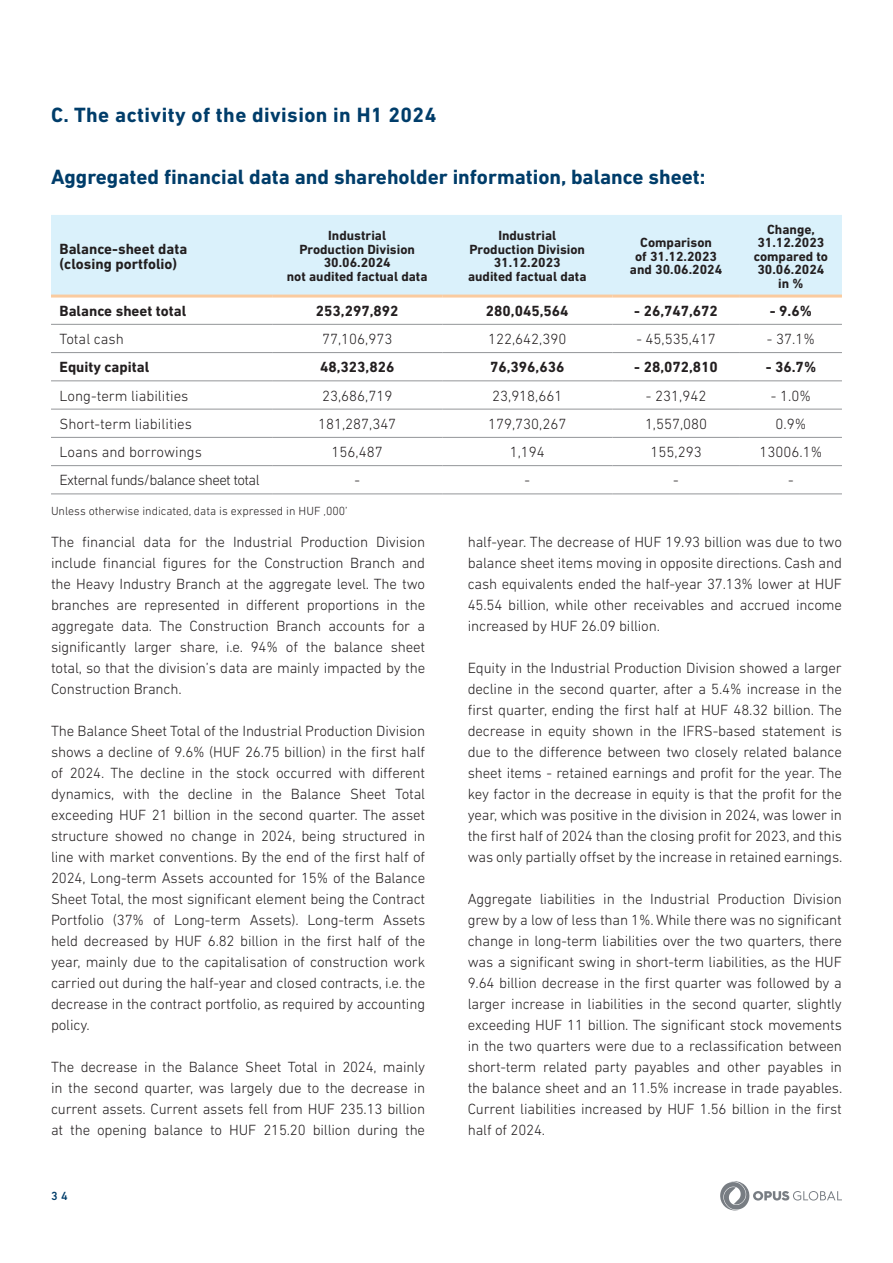
<style>
.page{position:relative;width:893px;height:1263px;background:#fff}
.page>*{position:absolute;margin:0;border:0;box-sizing:border-box;transform-origin:0 0}
.t1{font:700 21px "DIN Next LT Pro";color:#003d6a}
.t2{font:700 21px "DIN Next LT Pro";letter-spacing:.02em;color:#003d6a}
.t3{font:300 15px/21px "DIN Next LT Pro";letter-spacing:-.01em;color:#231f20;text-align:justify}
.t4{font:700 15px/15px "DIN Next LT Pro";color:#231f20}
.t5{font:300 15px "DIN Next LT Pro";letter-spacing:-.04em;color:#231f20}
.t6{font:700 13.5px/13.5px "DIN Next LT Pro";color:#231f20;text-align:center}
.t7{font:300 12px "DIN Next LT Pro";color:#231f20}
.t8{font:500 12px "DIN Next LT Pro";color:#003d6a}
</style>
<div class="page">
<svg style="left:720px;top:1181px;width:122px;height:29px"></svg>
<div style="left:51px;top:215px;width:791px;height:80px;background:#daf1fb"></div>
<hr style="left:51px;top:324px;width:221px;height:1px;background:#939598">
<hr style="left:272px;top:324px;width:170px;height:1px;background:#939598">
<hr style="left:442px;top:324px;width:170px;height:1px;background:#939598">
<hr style="left:612px;top:324px;width:128px;height:1px;background:#939598">
<hr style="left:740px;top:324px;width:102px;height:1px;background:#939598">
<hr style="left:51px;top:352px;width:221px;height:1px;background:#939598">
<hr style="left:272px;top:352px;width:170px;height:1px;background:#939598">
<hr style="left:442px;top:352px;width:170px;height:1px;background:#939598">
<hr style="left:612px;top:352px;width:128px;height:1px;background:#939598">
<hr style="left:740px;top:352px;width:102px;height:1px;background:#939598">
<hr style="left:51px;top:381px;width:221px;height:1px;background:#939598">
<hr style="left:272px;top:381px;width:170px;height:1px;background:#939598">
<hr style="left:442px;top:381px;width:170px;height:1px;background:#939598">
<hr style="left:612px;top:381px;width:128px;height:1px;background:#939598">
<hr style="left:740px;top:381px;width:102px;height:1px;background:#939598">
<hr style="left:51px;top:409px;width:221px;height:1px;background:#939598">
<hr style="left:272px;top:409px;width:170px;height:1px;background:#939598">
<hr style="left:442px;top:409px;width:170px;height:1px;background:#939598">
<hr style="left:612px;top:409px;width:128px;height:1px;background:#939598">
<hr style="left:740px;top:409px;width:102px;height:1px;background:#939598">
<hr style="left:51px;top:437px;width:221px;height:1px;background:#939598">
<hr style="left:272px;top:437px;width:170px;height:1px;background:#939598">
<hr style="left:442px;top:437px;width:170px;height:1px;background:#939598">
<hr style="left:612px;top:437px;width:128px;height:1px;background:#939598">
<hr style="left:740px;top:437px;width:102px;height:1px;background:#939598">
<hr style="left:51px;top:465px;width:221px;height:1px;background:#939598">
<hr style="left:272px;top:465px;width:170px;height:1px;background:#939598">
<hr style="left:442px;top:465px;width:170px;height:1px;background:#939598">
<hr style="left:612px;top:465px;width:128px;height:1px;background:#939598">
<hr style="left:740px;top:465px;width:102px;height:1px;background:#939598">
<hr style="left:51px;top:494px;width:221px;height:1px;background:#939598">
<hr style="left:272px;top:494px;width:170px;height:1px;background:#939598">
<hr style="left:442px;top:494px;width:170px;height:1px;background:#939598">
<hr style="left:612px;top:494px;width:128px;height:1px;background:#939598">
<hr style="left:740px;top:494px;width:102px;height:1px;background:#939598">
<hr style="left:51px;top:295px;width:221px;height:3px;background:#facb9f">
<hr style="left:272px;top:295px;width:170px;height:3px;background:#facb9f">
<hr style="left:442px;top:295px;width:170px;height:3px;background:#facb9f">
<hr style="left:612px;top:295px;width:128px;height:3px;background:#facb9f">
<hr style="left:740px;top:295px;width:102px;height:3px;background:#facb9f">
<p class="t2" style="left:51px;top:103px;width:387px">C. The activity of the division in H1 2024</p>
<p class="t1" style="left:51px;top:164px;width:656px">Aggregated financial data and shareholder information, balance sheet:</p>
<p class="t4" style="left:60px;top:241px;width:129px">Balance-sheet data (closing portfolio)</p>
<p class="t6" style="left:287px;top:229px;width:142px">Industrial<br>Production Division<br>30.06.2024<br>not audited factual data</p>
<p class="t6" style="left:468px;top:229px;width:120px">Industrial<br>Production Division<br>31.12.2023<br>audited factual data</p>
<p class="t6" style="left:630px;top:236px;width:94px">Comparison<br>of 31.12.2023 and 30.06.2024</p>
<p class="t6" style="left:754px;top:222px;width:76px">Change,<br>31.12.2023 compared to<br>30.06.2024 in %</p>
<p class="t4" style="left:60px;top:303px;width:128px">Balance sheet total</p>
<p class="t4" style="left:316px;top:303px;width:84px">253,297,892</p>
<p class="t4" style="left:486px;top:303px;width:84px">280,045,564</p>
<p class="t4" style="left:634px;top:303px;width:85px">- 26,747,672</p>
<p class="t4" style="left:770px;top:303px;width:44px">- 9.6%</p>
<p class="t3" style="left:60px;top:328px;width:66px">Total cash</p>
<p class="t3" style="left:322px;top:328px;width:72px">77,106,973</p>
<p class="t3" style="left:488px;top:328px;width:80px">122,642,390</p>
<p class="t3" style="left:636px;top:328px;width:81px">- 45,535,417</p>
<p class="t3" style="left:767px;top:328px;width:50px">- 37.1%</p>
<p class="t4" style="left:60px;top:360px;width:91px">Equity capital</p>
<p class="t4" style="left:320px;top:360px;width:76px">48,323,826</p>
<p class="t4" style="left:490px;top:360px;width:76px">76,396,636</p>
<p class="t4" style="left:634px;top:360px;width:85px">- 28,072,810</p>
<p class="t4" style="left:766px;top:360px;width:52px">- 36.7%</p>
<p class="t3" style="left:60px;top:385px;width:130px">Long-term liabilities</p>
<p class="t3" style="left:322px;top:385px;width:72px">23,686,719</p>
<p class="t3" style="left:492px;top:385px;width:72px">23,918,661</p>
<p class="t3" style="left:646px;top:385px;width:62px">- 231,942</p>
<p class="t3" style="left:771px;top:385px;width:42px">- 1.0%</p>
<p class="t3" style="left:60px;top:413px;width:134px">Short-term liabilities</p>
<p class="t3" style="left:318px;top:413px;width:80px">181,287,347</p>
<p class="t3" style="left:488px;top:413px;width:80px">179,730,267</p>
<p class="t3" style="left:645px;top:413px;width:64px">1,557,080</p>
<p class="t3" style="left:775px;top:413px;width:32px">0.9%</p>
<p class="t3" style="left:60px;top:441px;width:144px">Loans and borrowings</p>
<p class="t3" style="left:332px;top:441px;width:53px">156,487</p>
<p class="t3" style="left:510px;top:441px;width:37px">1,194</p>
<p class="t3" style="left:651px;top:441px;width:53px">155,293</p>
<p class="t3" style="left:760px;top:441px;width:64px">13006.1%</p>
<p class="t5" style="left:60px;top:472px;width:202px">External funds/balance sheet total</p>
<p class="t3" style="left:354px;top:470px;width:7px">-</p>
<p class="t3" style="left:524px;top:470px;width:7px">-</p>
<p class="t3" style="left:673px;top:470px;width:7px">-</p>
<p class="t3" style="left:788px;top:470px;width:7px">-</p>
<p class="t7" style="left:51px;top:504px;width:298px">Unless otherwise indicated, data is expressed in HUF ‚000’</p>
<p class="t3" style="left:51px;top:531px;width:376px">The financial data for the Industrial Production Division include financial figures for the Construction Branch and the Heavy Industry Branch at the aggregate level. The two branches are represented in different proportions in the aggregate data. The Construction Branch accounts for a significantly larger share, i.e. 94% of the balance sheet total, so that the division’s data are mainly impacted by the Construction Branch.</p>
<p class="t3" style="left:51px;top:720px;width:376px">The Balance Sheet Total of the Industrial Production Division shows a decline of 9.6% (HUF 26.75 billion) in the first half of 2024. The decline in the stock occurred with different dynamics, with the decline in the Balance Sheet Total exceeding HUF 21 billion in the second quarter. The asset structure showed no change in 2024, being structured in line with market conventions. By the end of the first half of 2024, Long-term Assets accounted for 15% of the Balance Sheet Total, the most significant element being the Contract Portfolio (37% of Long-term Assets). Long-term Assets held decreased by HUF 6.82 billion in the first half of the year, mainly due to the capitalisation of construction work carried out during the half-year and closed contracts, i.e. the decrease in the contract portfolio, as required by accounting policy.</p>
<p class="t3" style="left:51px;top:1056px;width:376px">The decrease in the Balance Sheet Total in 2024, mainly in the second quarter, was largely due to the decrease in current assets. Current assets fell from HUF 235.13 billion at the opening balance to HUF 215.20 billion during the</p>
<p class="t8" style="left:51px;top:1189px;width:18px">3 4</p>
<p class="t3" style="left:468px;top:531px;width:376px">half-year. The decrease of HUF 19.93 billion was due to two balance sheet items moving in opposite directions. Cash and cash equivalents ended the half-year 37.13% lower at HUF 45.54 billion, while other receivables and accrued income increased by HUF 26.09 billion.</p>
<p class="t3" style="left:468px;top:657px;width:376px">Equity in the Industrial Production Division showed a larger decline in the second quarter, after a 5.4% increase in the first quarter, ending the first half at HUF 48.32 billion. The decrease in equity shown in the IFRS-based statement is due to the difference between two closely related balance sheet items - retained earnings and profit for the year. The key factor in the decrease in equity is that the profit for the year, which was positive in the division in 2024, was lower in the first half of 2024 than the closing profit for 2023, and this was only partially offset by the increase in retained earnings.</p>
<p class="t3" style="left:468px;top:888px;width:376px">Aggregate liabilities in the Industrial Production Division grew by a low of less than 1%. While there was no significant change in long-term liabilities over the two quarters, there was a significant swing in short-term liabilities, as the HUF 9.64 billion decrease in the first quarter was followed by a larger increase in liabilities in the second quarter, slightly exceeding HUF 11 billion. The significant stock movements in the two quarters were due to a reclassification between short-term related party payables and other payables in the balance sheet and an 11.5% increase in trade payables.<br>Current liabilities increased by HUF 1.56 billion in the first half of 2024.</p>
</div>
